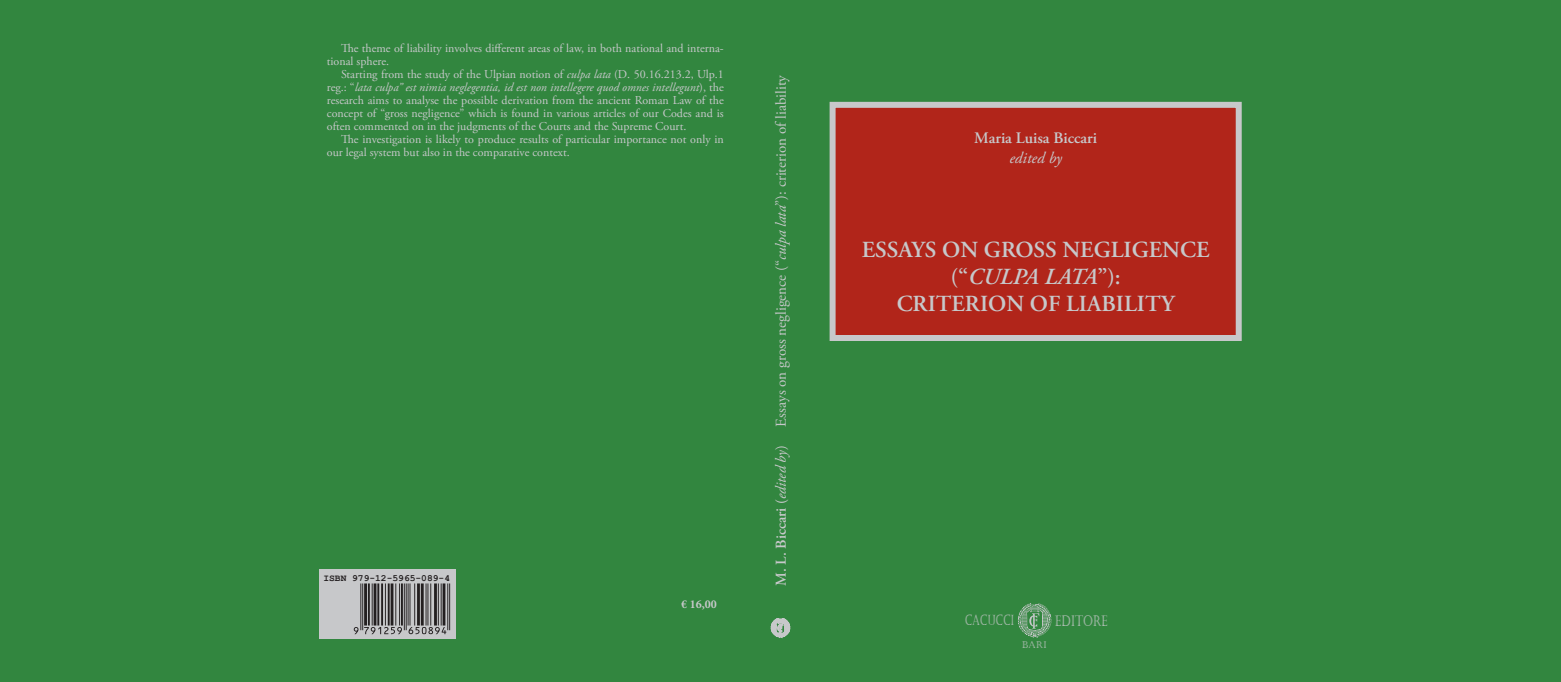
<style>
.page{position:relative;width:1561px;height:682px;background:#32863f}
.page>*{position:absolute;margin:0;border:0;box-sizing:border-box;transform-origin:0 0}
.t1{font:600 23px/26.8px "Adobe Garamond Pro";color:#c7c8ca;text-align:center}
.t2{font:600 16px "Adobe Garamond Pro";color:#c7c8ca}
.t3{font:italic 16px "Adobe Garamond Pro";color:#c7c8ca}
.t4{font:15px "Adobe Garamond Pro";color:#c7c8ca}
.t5{font:600 15px "Adobe Garamond Pro";letter-spacing:-.005em;color:#c7c8ca}
.t6{font:15px "Castellar";color:#c7c8ca;scale:.74 1}
.t7{font:14.4px "Castellar";color:#c7c8ca;scale:.67 1}
.t8{font:12px/13px "Adobe Garamond Pro";color:#c7c8ca}
.t9{font:700 12px "Minion Pro";color:#c7c8ca}
.t10{font:700 9.6px "Courier New";color:#231f20}
.t11{font:9.5px "Castellar";color:#c7c8ca}
.s1{font-style:italic}
.s2{font-weight:400;font-style:italic}
.s3{font-weight:400}
</style>
<div class="page">
<div style="left:829px;top:102px;width:413px;height:239px;background:#b1251a;border:6px solid #c7c8ca"></div>
<svg style="left:1018px;top:603px;width:33px;height:35px"></svg>
<svg style="left:771px;top:618px;width:19px;height:20px"></svg>
<svg style="left:319px;top:569px;width:137px;height:70px;background:#bebfc1"></svg>
<hr style="left:449px;top:583px;width:1px;height:47px;background:#231f20">
<hr style="left:447px;top:583px;width:1px;height:47px;background:#231f20">
<hr style="left:443px;top:583px;width:2px;height:43px;background:#231f20">
<hr style="left:441px;top:583px;width:1px;height:43px;background:#231f20">
<hr style="left:438px;top:583px;width:1px;height:43px;background:#231f20">
<hr style="left:434px;top:583px;width:3px;height:43px;background:#231f20">
<hr style="left:430px;top:583px;width:1px;height:43px;background:#231f20">
<hr style="left:427px;top:583px;width:1px;height:43px;background:#231f20">
<hr style="left:425px;top:583px;width:1px;height:43px;background:#231f20">
<hr style="left:421px;top:583px;width:3px;height:43px;background:#231f20">
<hr style="left:417px;top:583px;width:3px;height:43px;background:#231f20">
<hr style="left:414px;top:583px;width:1px;height:43px;background:#231f20">
<hr style="left:409px;top:583px;width:1px;height:43px;background:#231f20">
<hr style="left:408px;top:583px;width:1px;height:43px;background:#231f20">
<hr style="left:406px;top:583px;width:1px;height:47px;background:#231f20">
<hr style="left:404px;top:583px;width:1px;height:47px;background:#231f20">
<hr style="left:401px;top:583px;width:2px;height:43px;background:#231f20">
<hr style="left:399px;top:583px;width:1px;height:43px;background:#231f20">
<hr style="left:395px;top:583px;width:1px;height:43px;background:#231f20">
<hr style="left:391px;top:583px;width:2px;height:43px;background:#231f20">
<hr style="left:388px;top:583px;width:2px;height:43px;background:#231f20">
<hr style="left:385px;top:583px;width:1px;height:43px;background:#231f20">
<hr style="left:381px;top:583px;width:2px;height:43px;background:#231f20">
<hr style="left:377px;top:583px;width:2px;height:43px;background:#231f20">
<hr style="left:374px;top:583px;width:2px;height:43px;background:#231f20">
<hr style="left:372px;top:583px;width:1px;height:43px;background:#231f20">
<hr style="left:368px;top:583px;width:2px;height:43px;background:#231f20">
<hr style="left:364px;top:583px;width:3px;height:43px;background:#231f20">
<hr style="left:362px;top:583px;width:1px;height:47px;background:#231f20">
<hr style="left:360px;top:583px;width:1px;height:47px;background:#231f20">
<svg style="left:354px;top:627px;width:92px;height:7px"></svg>
<p class="t8" style="left:327px;top:42px;width:398px;text-indent:14px">The theme of liability involves different areas of law, in both national and interna&shy;tional sphere.</p>
<p class="t8" style="left:327px;top:68px;width:398px;text-align:justify;text-indent:14px">Starting from the study of the Ulpian notion of <span class="s1">culpa lata</span> (D. 50.16.213.2, Ulp.1 reg.: “<span class="s1">lata culpa” est nimia neglegentia, id est non intellegere quod omnes intellegunt</span>), the research aims to analyse the possible derivation from the ancient Roman Law of the concept of “gross negligence” which is found in various articles of our Codes and is often commented on in the judgments of the Courts and the Supreme Court.</p>
<p class="t8" style="left:327px;top:133px;width:398px;text-indent:14px">The investigation is likely to produce results of particular importance not only in our legal system but also in the comparative context.</p>
<p class="t10" style="left:323px;top:572px;width:128px">ISBN 979-12-5965-089-4</p>
<p class="t9" style="left:681px;top:596px;width:37px">€ 16,00</p>
<p class="t4" style="left:772px;top:426px;width:353px;rotate:-90deg">Essays on gross negligence (“<span class="s1">culpa lata</span>”): criterion of liability</p>
<p class="t5" style="left:772px;top:586px;width:142px;rotate:-90deg">M. L. Biccari (<span class="s2">edited by</span><span class="s3">)</span></p>
<h2 class="t2" style="left:974px;top:129px;width:124px">Maria Luisa Biccari</h2>
<h2 class="t3" style="left:1009px;top:148px;width:54px">edited by</h2>
<h1 class="t1" style="left:862px;top:237px;width:349px">ESSAYS ON GROSS NEGLIGENCE (“<span class="s1">CULPA LATA</span>”):<br>CRITERION OF LIABILITY</h1>
<p class="t7" style="left:965px;top:612px;width:75px">CACUCCI</p>
<p class="t6" style="left:1055px;top:612px;width:73px">EDITORE</p>
<p class="t11" style="left:1022px;top:640px;width:27px">BARI</p>
</div>
